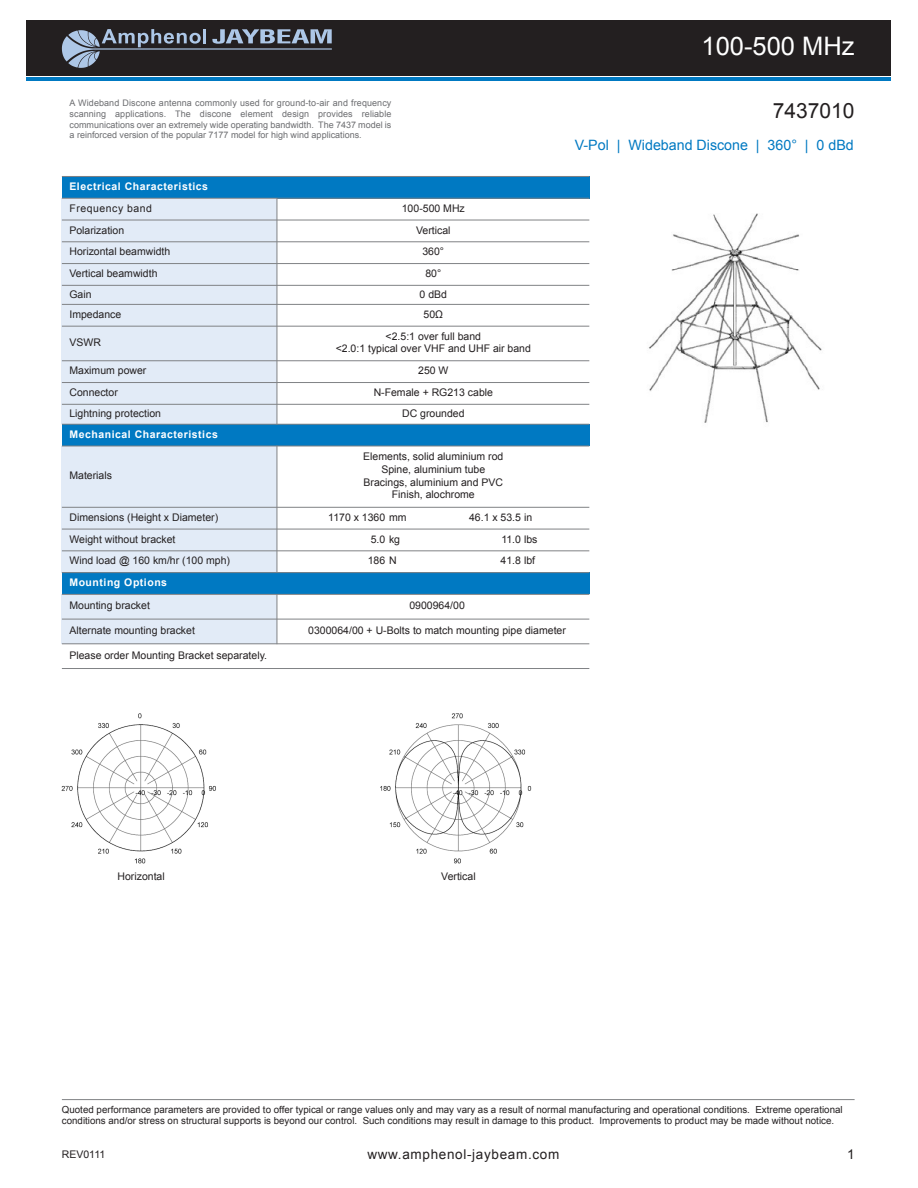
<style>
.page{position:relative;width:918px;height:1188px;background:#fff}
.page>*{position:absolute;margin:0;border:0;box-sizing:border-box;transform-origin:0 0}
.t1{font:25.5px "Arial";color:#fff}
.t2{font:21px "Arial";color:#231f20}
.t3{font:14.25px "Arial";color:#0079c2}
.t4{font:13.5px "Arial";letter-spacing:.05em;color:#231f20}
.t5{font:10.5px/12.6px "Arial";color:#231f20;text-align:center}
.t6{font:700 10.5px "Arial";letter-spacing:.05em;color:#fff}
.t7{font:10.5px "Arial";letter-spacing:.05em;color:#231f20}
.t8{font:9.75px/11.7px "Arial";color:#231f20}
.t9{font:9px/10.8px "Arial";color:#6c6d70;text-align:justify}
</style>
<div class="page">
<div style="left:27px;top:20px;width:864px;height:56px;background:#231f20"></div>
<svg style="left:62px;top:29px;width:270px;height:39px"></svg>
<div style="left:62px;top:176px;width:527px;height:22px;background:#0079c2"></div>
<div style="left:62px;top:198px;width:215px;height:22px;background:#e2ebf7"></div>
<div style="left:62px;top:220px;width:215px;height:22px;background:#e2ebf7"></div>
<div style="left:62px;top:242px;width:215px;height:22px;background:#e2ebf7"></div>
<div style="left:62px;top:264px;width:215px;height:21px;background:#e2ebf7"></div>
<div style="left:62px;top:285px;width:215px;height:19px;background:#e2ebf7"></div>
<div style="left:62px;top:304px;width:215px;height:22px;background:#e2ebf7"></div>
<div style="left:62px;top:326px;width:215px;height:35px;background:#e2ebf7"></div>
<div style="left:62px;top:361px;width:215px;height:22px;background:#e2ebf7"></div>
<div style="left:62px;top:383px;width:215px;height:21px;background:#e2ebf7"></div>
<div style="left:62px;top:404px;width:215px;height:20px;background:#e2ebf7"></div>
<div style="left:62px;top:424px;width:527px;height:22px;background:#0079c2"></div>
<div style="left:62px;top:446px;width:215px;height:61px;background:#e2ebf7"></div>
<div style="left:62px;top:507px;width:215px;height:22px;background:#e2ebf7"></div>
<div style="left:62px;top:529px;width:215px;height:22px;background:#e2ebf7"></div>
<div style="left:62px;top:551px;width:215px;height:22px;background:#e2ebf7"></div>
<div style="left:62px;top:573px;width:527px;height:21px;background:#0079c2"></div>
<div style="left:62px;top:594px;width:215px;height:25px;background:#e2ebf7"></div>
<div style="left:62px;top:619px;width:215px;height:25px;background:#e2ebf7"></div>
<hr style="left:277px;top:198px;width:1px;height:227px;background:#808285">
<hr style="left:277px;top:446px;width:1px;height:127px;background:#808285">
<hr style="left:277px;top:594px;width:1px;height:50px;background:#808285">
<hr style="left:62px;top:176px;width:527px;height:1px;background:#808285">
<hr style="left:62px;top:198px;width:527px;height:1px;background:#808285">
<hr style="left:62px;top:220px;width:527px;height:1px;background:#808285">
<hr style="left:62px;top:241px;width:527px;height:1px;background:#808285">
<hr style="left:62px;top:263px;width:527px;height:1px;background:#808285">
<hr style="left:62px;top:285px;width:527px;height:1px;background:#808285">
<hr style="left:62px;top:304px;width:527px;height:1px;background:#808285">
<hr style="left:62px;top:326px;width:527px;height:1px;background:#808285">
<hr style="left:62px;top:360px;width:527px;height:1px;background:#808285">
<hr style="left:62px;top:382px;width:527px;height:1px;background:#808285">
<hr style="left:62px;top:404px;width:527px;height:1px;background:#808285">
<hr style="left:62px;top:424px;width:527px;height:1px;background:#808285">
<hr style="left:62px;top:446px;width:527px;height:1px;background:#808285">
<hr style="left:62px;top:507px;width:527px;height:1px;background:#808285">
<hr style="left:62px;top:529px;width:527px;height:1px;background:#808285">
<hr style="left:62px;top:550px;width:527px;height:1px;background:#808285">
<hr style="left:62px;top:572px;width:527px;height:1px;background:#808285">
<hr style="left:62px;top:594px;width:527px;height:1px;background:#808285">
<hr style="left:62px;top:619px;width:527px;height:1px;background:#808285">
<hr style="left:62px;top:643px;width:527px;height:1px;background:#808285">
<hr style="left:62px;top:668px;width:527px;height:1px;background:#808285">
<img style="left:62px;top:713px;width:154px;height:151px">
<img style="left:380px;top:713px;width:152px;height:151px">
<img style="left:648px;top:213px;width:174px;height:210px">
<hr style="left:62px;top:1099px;width:793px;height:1px;background:#808285">
<hr style="left:27px;top:77px;width:864px;height:4px;background:#0079c2">
<h1 class="t1" style="left:702px;top:32px;width:155px">100-500 MHz</h1>
<p class="t9" style="left:70px;top:97px;width:323px">A Wideband Discone antenna commonly used for ground-to-air and frequency scanning applications. The discone element design provides reliable communications over an extremely wide operating bandwidth. The 7437 model is a reinforced version of the popular 7177 model for high wind applications.</p>
<h2 class="t2" style="left:773px;top:99px;width:83px">7437010</h2>
<h3 class="t3" style="left:575px;top:137px;width:280px">V-Pol | Wideband Discone | 360° | 0 dBd</h3>
<p class="t6" style="left:69px;top:181px;width:140px">Electrical Characteristics</p>
<p class="t7" style="left:69px;top:202px;width:84px">Frequency band</p>
<p class="t5" style="left:402px;top:202px;width:65px">100-500 MHz</p>
<p class="t5" style="left:69px;top:224px;width:56px">Polarization</p>
<p class="t5" style="left:416px;top:224px;width:36px">Vertical</p>
<p class="t5" style="left:69px;top:245px;width:102px">Horizontal beamwidth</p>
<p class="t5" style="left:422px;top:245px;width:23px">360°</p>
<p class="t5" style="left:69px;top:267px;width:90px">Vertical beamwidth</p>
<p class="t5" style="left:425px;top:267px;width:17px">80°</p>
<p class="t5" style="left:69px;top:288px;width:24px">Gain</p>
<p class="t5" style="left:420px;top:288px;width:29px">0 dBd</p>
<p class="t5" style="left:69px;top:308px;width:53px">Impedance</p>
<p class="t5" style="left:424px;top:308px;width:21px">50Ω</p>
<p class="t5" style="left:69px;top:336px;width:33px">VSWR</p>
<p class="t5" style="left:336px;top:330px;width:197px">&lt;2.5:1 over full band<br>&lt;2.0:1 typical over VHF and UHF air band</p>
<p class="t5" style="left:69px;top:364px;width:79px">Maximum power</p>
<p class="t5" style="left:418px;top:364px;width:32px">250 W</p>
<p class="t5" style="left:69px;top:386px;width:50px">Connector</p>
<p class="t5" style="left:374px;top:386px;width:121px">N-Female + RG213 cable</p>
<p class="t5" style="left:69px;top:407px;width:93px">Lightning protection</p>
<p class="t5" style="left:402px;top:407px;width:64px">DC grounded</p>
<p class="t6" style="left:69px;top:428px;width:150px">Mechanical Characteristics</p>
<p class="t5" style="left:69px;top:469px;width:44px">Materials</p>
<p class="t5" style="left:363px;top:451px;width:142px">Elements, solid aluminium rod<br>Spine, aluminium tube<br>Bracings, aluminium and PVC<br>Finish, alochrome</p>
<p class="t5" style="left:69px;top:511px;width:150px">Dimensions (Height x Diameter)</p>
<p class="t5" style="left:328px;top:511px;width:80px">1170 x 1360 mm</p>
<p class="t5" style="left:469px;top:511px;width:65px">46.1 x 53.5 in</p>
<p class="t5" style="left:69px;top:533px;width:108px">Weight without bracket</p>
<p class="t5" style="left:371px;top:533px;width:31px">5.0 kg</p>
<p class="t5" style="left:501px;top:533px;width:38px">11.0 lbs</p>
<p class="t5" style="left:69px;top:554px;width:162px">Wind load @ 160 km/hr (100 mph)</p>
<p class="t5" style="left:368px;top:554px;width:30px">186 N</p>
<p class="t5" style="left:501px;top:554px;width:36px">41.8 lbf</p>
<p class="t6" style="left:69px;top:577px;width:99px">Mounting Options</p>
<p class="t5" style="left:69px;top:600px;width:82px">Mounting bracket</p>
<p class="t5" style="left:409px;top:600px;width:57px">0900964/00</p>
<p class="t5" style="left:69px;top:624px;width:127px">Alternate mounting bracket</p>
<p class="t5" style="left:308px;top:624px;width:259px">0300064/00 + U-Bolts to match mounting pipe diameter</p>
<p class="t5" style="left:69px;top:649px;width:199px">Please order Mounting Bracket separately.</p>
<p class="t5" style="left:118px;top:870px;width:49px">Horizontal</p>
<p class="t5" style="left:441px;top:870px;width:36px">Vertical</p>
<p class="t8" style="left:62px;top:1103px;width:782px">Quoted performance parameters are provided to offer typical or range values only and may vary as a result of normal manufacturing and operational conditions. Extreme operational conditions and/or stress on structural supports is beyond our control. Such conditions may result in damage to this product. Improvements to product may be made without notice.</p>
<p class="t5" style="left:62px;top:1148px;width:45px">REV0111</p>
<p class="t4" style="left:367px;top:1146px;width:193px">www.amphenol-jaybeam.com</p>
<p class="t4" style="left:847px;top:1146px;width:9px">1</p>
</div>
